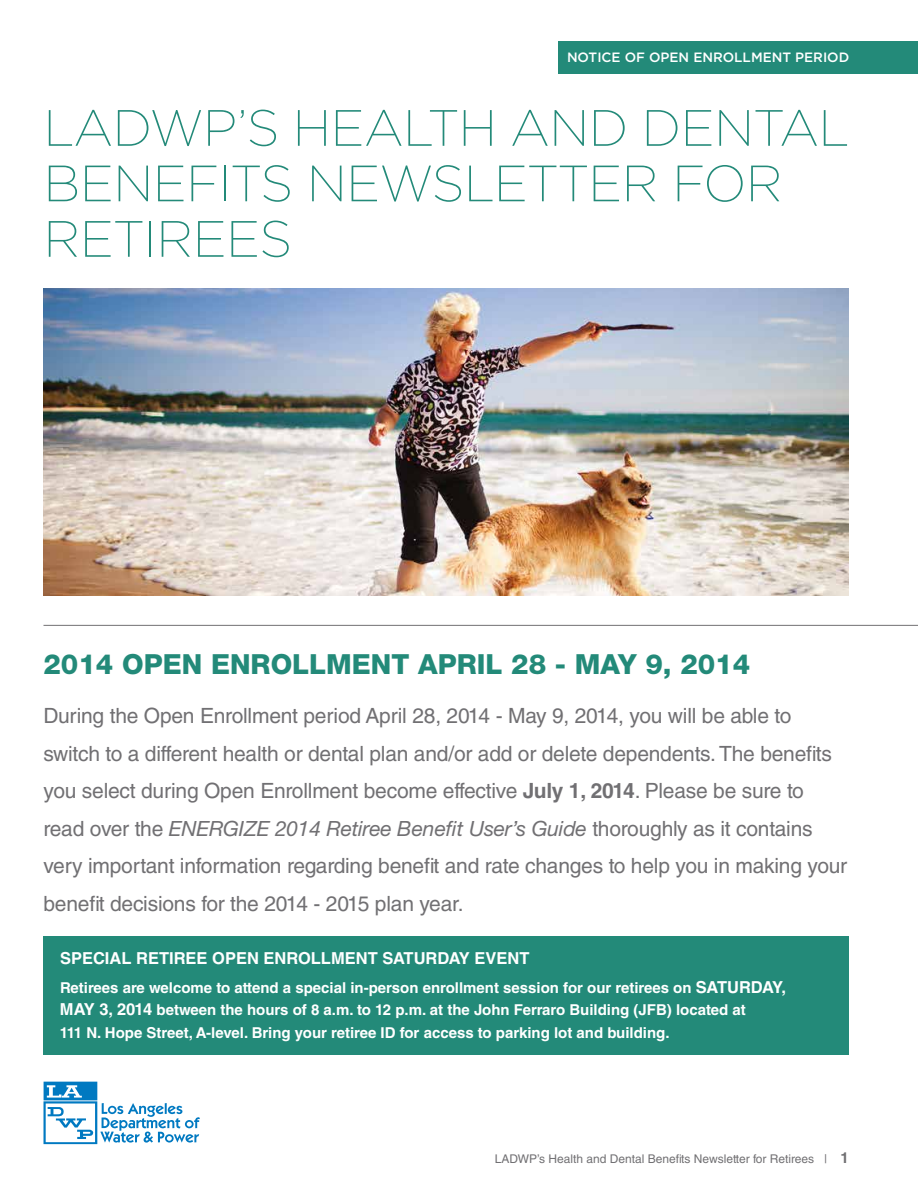
<style>
.page{position:relative;width:918px;height:1188px;background:#fff}
.page>*{position:absolute;margin:0;border:0;box-sizing:border-box;transform-origin:0 0}
.t1{font:200 51px/55.5px "Gotham";letter-spacing:-.01em;color:#238a79}
.t2{font:800 27.75px "Helvetica Neue LT Std";color:#238a79}
.t3{font:21px/37.5px "Helvetica LT Std";letter-spacing:-.01em;color:#717073}
.t4{font:italic 21px "Helvetica Neue LT Std";letter-spacing:-.01em;color:#717073}
.t5{font:700 16.5px "Helvetica LT Std";color:#fff}
.t6{font:700 15px/22.5px "Helvetica LT Std";color:#fff}
.t7{font:500 13.5px "Gotham";color:#fff}
.t8{font:12px "Helvetica LT Std";color:#717073}
.s1{font-weight:700}
.s2{font-family:"Helvetica LT Std";font-style:normal}
.s3{font-size:16.5px}
.s4{font-weight:700;font-size:15px}
</style>
<div class="page">
<img style="left:43px;top:288px;width:806px;height:307px">
<div style="left:558px;top:41px;width:360px;height:33px;background:#238a79"></div>
<hr style="left:44px;top:625px;width:874px;height:1px;background:#717073">
<svg style="left:44px;top:1082px;width:156px;height:62px"></svg>
<div style="left:44px;top:936px;width:805px;height:118px;background:#238a79"></div>
<p class="t7" style="left:567px;top:49px;width:284px">NOTICE OF OPEN ENROLLMENT PERIOD</p>
<h1 class="t1" style="left:44px;top:98px;width:770px">LADWP’S HEALTH AND DENTAL<br>BENEFITS N EWSLETTER FOR<br>RETIREES</h1>
<h2 class="t2" style="left:44px;top:647px;width:708px">2014 OPEN ENROLLMENT APRIL 28 - MAY 9, 2014</h2>
<p class="t3" style="left:44px;top:697px;width:790px">During the Open Enrollment period April 28, 2014 - May 9, 2014, you will be able to switch to a different health or dental plan and/or add or delete dependents. The benefits you select during Open Enrollment become effective <span class="s1">July 1, 2014</span>. Please be sure to</p>
<p class="t4" style="left:44px;top:815px;width:771px"><span class="s2">read over the</span> ENERGIZE 2014 Retiree Benefit User’s Guide <span class="s2">thoroughly as it contains</span></p>
<p class="t3" style="left:44px;top:847px;width:805px">very important information regarding benefit and rate changes to help you in making your benefit decisions for the 2014 - 2015 plan year.</p>
<p class="t5" style="left:60px;top:948px;width:471px">SPECIAL RETIREE OPEN ENROLLMENT SATURDAY EVENT</p>
<p class="t6" style="left:60px;top:976px;width:728px">Retirees are welcome to attend a special in-person enrollment session for our retirees on <span class="s3">SATURDAY,<br>MAY 3, 2014</span> between the hours of 8 a.m. to 12 p.m. at the John Ferraro Building (JFB) located at<br>111 N. Hope Street, A-level. Bring your retiree ID for access to parking lot and building.</p>
<p class="t8" style="left:495px;top:1152px;width:356px">LADWP’s Health and Dental Benefits Newsletter for Retirees | <span class="s4">1</span></p>
</div>
